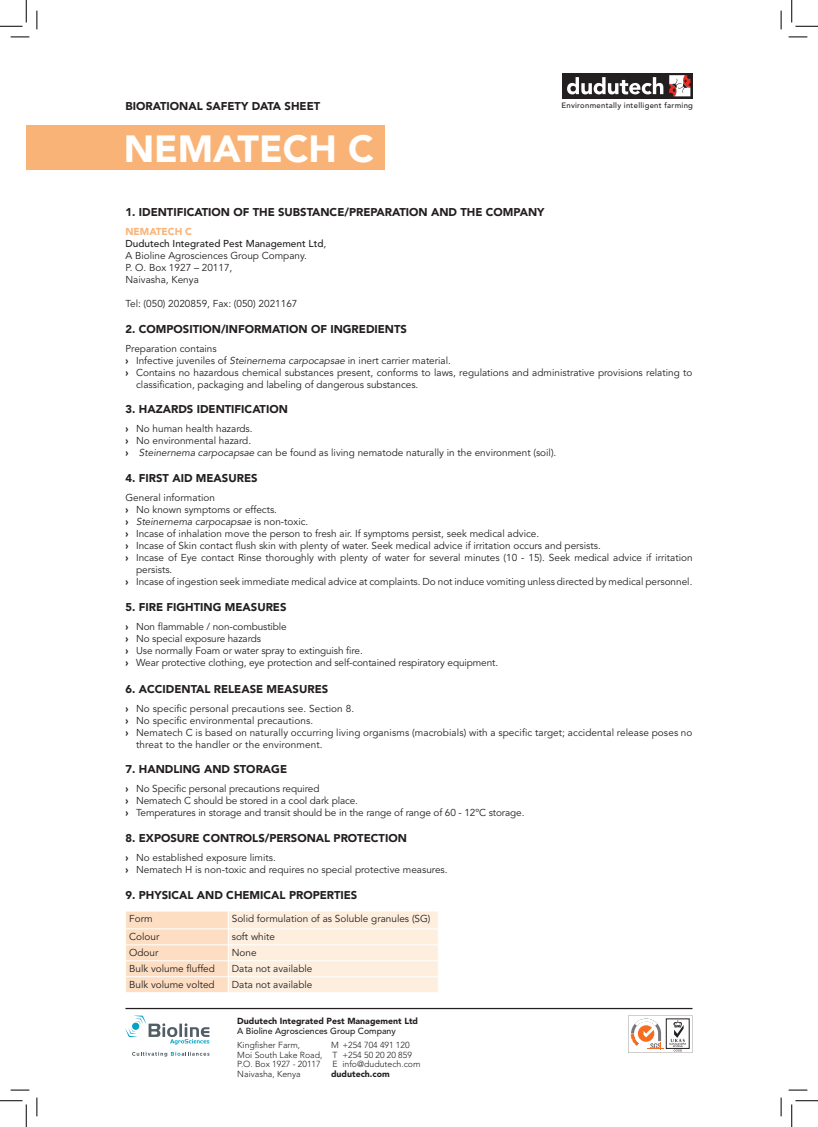
<style>
.page{position:relative;width:818px;height:1127px;background:#fff}
.page>*{position:absolute;margin:0;border:0;box-sizing:border-box;transform-origin:0 0}
.Product_Name{font:900 37.5px "Avenir LT Std";color:#fff}
.Content_Headers{font:900 11.25px "Avenir LT Std";color:#231f20}
.Content_Body{font:10px/12px "Avenir LT Std";color:#231f20}
.Content_Body-2{font:500 10px "Avenir LT Std";color:#231f20}
.t1{font:italic 10px "Avenir LT Std";color:#231f20}
.Content_Body-3{font:900 10px "Avenir LT Std";color:#fab377}
.t2{font:300 8.75px/9.8px "Avenir LT Std";color:#231f20}
.t3{font:900 8.75px "Avenir LT Std";color:#231f20}
.t4{font:500 8.75px "Avenir LT Std";color:#231f20}
.t5{font:500 7.75px "Avenir LT Std";letter-spacing:.035em;color:#231f20}
.s1{font-weight:400}
.s2{font-weight:900}
.s3{font-style:italic}
.s4{font-weight:900;font-style:normal}
.s5{font-style:normal}
</style>
<div class="page">
<div style="left:562px;top:73px;width:130px;height:25px;background:#231f20"></div>
<svg style="left:567px;top:77px;width:96px;height:17px"></svg>
<svg style="left:669px;top:75px;width:21px;height:21px"></svg>
<hr style="left:125px;top:1007px;width:567px;height:1px;background:#231f20">
<svg style="left:628px;top:1015px;width:64px;height:37px"></svg>
<svg style="left:125px;top:1015px;width:84px;height:29px"></svg>
<div style="left:132px;top:1022px;width:7px;height:7px;background:#00a2c5;border-radius:50%"></div>
<svg style="left:132px;top:1051px;width:77px;height:5px"></svg>
<svg style="left:126px;top:911px;width:312px;height:81px"></svg>
<div style="left:26px;top:125px;width:359px;height:45px;background:#fab377"></div>
<svg style="left:11px;top:36px;width:18px;height:2px"></svg>
<svg style="left:788px;top:36px;width:19px;height:2px"></svg>
<svg style="left:11px;top:1089px;width:18px;height:1px"></svg>
<svg style="left:788px;top:1089px;width:19px;height:1px"></svg>
<svg style="left:36px;top:11px;width:2px;height:18px"></svg>
<svg style="left:36px;top:1097px;width:2px;height:18px"></svg>
<svg style="left:780px;top:11px;width:2px;height:18px"></svg>
<svg style="left:780px;top:1097px;width:2px;height:18px"></svg>
<svg style="left:0;top:0;width:27px;height:27px"></svg>
<svg style="left:0;top:1100px;width:27px;height:26px"></svg>
<svg style="left:791px;top:0;width:27px;height:27px"></svg>
<svg style="left:791px;top:1100px;width:27px;height:26px"></svg>
<p class="Content_Headers" style="left:125px;top:99px;width:196px">BIORATIONAL SAFETY DATA SHEET</p>
<p class="t5" style="left:561px;top:101px;width:133px">Environmentally intelligent farming</p>
<p class="Product_Name" style="left:124px;top:126px;width:252px">NEMATECH C</p>
<p class="Content_Headers" style="left:125px;top:205px;width:420px">1. IDENTIFICATION OF THE SUBSTANCE/PREPARATION AND THE COMPANY</p>
<p class="Content_Body-3" style="left:125px;top:225px;width:68px">NEMATECH C</p>
<p class="Content_Body-2" style="left:125px;top:238px;width:202px">Dudutech Integrated Pest Management Ltd<span class="s1">,</span></p>
<p class="Content_Body" style="left:125px;top:250px;width:183px">A Bioline Agrosciences Group Company.</p>
<p class="Content_Body" style="left:125px;top:262px;width:108px">P. O. Box 1927 – 20117,</p>
<p class="Content_Body" style="left:125px;top:274px;width:75px">Naivasha, Kenya</p>
<p class="Content_Body" style="left:125px;top:298px;width:173px">Tel: (050) 2020859, Fax: (050) 2021167</p>
<p class="Content_Headers" style="left:125px;top:322px;width:283px">2. COMPOSITION/INFORMATION OF INGREDIENTS</p>
<p class="Content_Body" style="left:125px;top:342px;width:93px">Preparation contains</p>
<p class="Content_Body" style="left:125px;top:354px;width:327px"><span class="s2">›</span> Infective juveniles of <span class="s3">Steinernema carpocapsae</span> in inert carrier material.</p>
<p class="Content_Body" style="left:136px;top:366px;width:558px;text-indent:-11px"><span class="s2">›</span> Contains no hazardous chemical substances present, conforms to laws, regulations and administrative provisions relating to classification, packaging and labeling of dangerous substances.</p>
<p class="Content_Headers" style="left:125px;top:402px;width:164px">3. HAZARDS IDENTIFICATION</p>
<p class="Content_Body" style="left:125px;top:423px;width:129px"><span class="s2">›</span> No human health hazards.</p>
<p class="Content_Body" style="left:125px;top:435px;width:127px"><span class="s2">›</span> No environmental hazard.</p>
<p class="Content_Body" style="left:125px;top:447px;width:432px"><span class="s2">›</span> <span class="s3">Steinernema carpocapsae</span> can be found as living nematode naturally in the environment (soil).</p>
<p class="Content_Headers" style="left:125px;top:471px;width:134px">4. FIRST AID MEASURES</p>
<p class="Content_Body" style="left:125px;top:491px;width:91px">General information</p>
<p class="Content_Body" style="left:125px;top:503px;width:153px"><span class="s2">›</span> No known symptoms or effects.</p>
<p class="t1" style="left:125px;top:515px;width:184px"><span class="s4">›</span> Steinernema carpocapsae <span class="s5">is non-toxic.</span></p>
<p class="Content_Body" style="left:125px;top:527px;width:415px"><span class="s2">›</span> Incase of inhalation move the person to fresh air. If symptoms persist, seek medical advice.</p>
<p class="Content_Body" style="left:125px;top:539px;width:477px"><span class="s2">›</span> Incase of Skin contact flush skin with plenty of water. Seek medical advice if irritation occurs and persists.</p>
<p class="Content_Body" style="left:136px;top:551px;width:558px;text-indent:-11px"><span class="s2">›</span> Incase of Eye contact Rinse thoroughly with plenty of water for several minutes (10 - 15). Seek medical advice if irritation persists.</p>
<p class="Content_Body" style="left:125px;top:575px;width:568px"><span class="s2">›</span> Incase of ingestion seek immediate medical advice at complaints. Do not induce vomiting unless directed by medical personnel.</p>
<p class="Content_Headers" style="left:125px;top:599px;width:163px">5. FIRE FIGHTING MEASURES</p>
<p class="Content_Body" style="left:125px;top:620px;width:163px"><span class="s2">›</span> Non flammable / non-combustible</p>
<p class="Content_Body" style="left:125px;top:632px;width:137px"><span class="s2">›</span> No special exposure hazards</p>
<p class="Content_Body" style="left:125px;top:644px;width:239px"><span class="s2">›</span> Use normally Foam or water spray to extinguish fire.</p>
<p class="Content_Body" style="left:125px;top:656px;width:374px"><span class="s2">›</span> Wear protective clothing, eye protection and self-contained respiratory equipment.</p>
<p class="Content_Headers" style="left:125px;top:681px;width:204px">6. ACCIDENTAL RELEASE MEASURES</p>
<p class="Content_Body" style="left:125px;top:702px;width:230px"><span class="s2">›</span> No specific personal precautions see. Section 8.</p>
<p class="Content_Body" style="left:125px;top:714px;width:189px"><span class="s2">›</span> No specific environmental precautions.</p>
<p class="Content_Body" style="left:136px;top:726px;width:558px;text-indent:-11px"><span class="s2">›</span> Nematech C is based on naturally occurring living organisms (macrobials) with a specific target; accidental release poses no threat to the handler or the environment.</p>
<p class="Content_Headers" style="left:125px;top:762px;width:163px">7. HANDLING AND STORAGE</p>
<p class="Content_Body" style="left:125px;top:783px;width:195px"><span class="s2">›</span> No Specific personal precautions required</p>
<p class="Content_Body" style="left:125px;top:795px;width:234px"><span class="s2">›</span> Nematech C should be stored in a cool dark place.</p>
<p class="Content_Body" style="left:125px;top:807px;width:401px"><span class="s2">›</span> Temperatures in storage and transit should be in the range of range of 60 - 12ºC storage.</p>
<p class="Content_Headers" style="left:125px;top:831px;width:283px">8. EXPOSURE CONTROLS/PERSONAL PROTECTION</p>
<p class="Content_Body" style="left:125px;top:851px;width:152px"><span class="s2">›</span> No established exposure limits.</p>
<p class="Content_Body" style="left:125px;top:863px;width:324px"><span class="s2">›</span> Nematech H is non-toxic and requires no special protective measures.</p>
<p class="Content_Headers" style="left:125px;top:887px;width:233px">9. PHYSICAL AND CHEMICAL PROPERTIES</p>
<p class="Content_Body" style="left:129px;top:912px;width:25px">Form</p>
<p class="Content_Body" style="left:232px;top:912px;width:200px">Solid formulation of as Soluble granules (SG)</p>
<p class="Content_Body" style="left:129px;top:930px;width:32px">Colour</p>
<p class="Content_Body" style="left:232px;top:930px;width:45px">soft white</p>
<p class="Content_Body" style="left:129px;top:946px;width:31px">Odour</p>
<p class="Content_Body" style="left:232px;top:946px;width:26px">None</p>
<p class="Content_Body" style="left:129px;top:962px;width:87px">Bulk volume fluffed</p>
<p class="Content_Body" style="left:232px;top:962px;width:82px">Data not available</p>
<p class="Content_Body" style="left:129px;top:978px;width:87px">Bulk volume volted</p>
<p class="Content_Body" style="left:232px;top:978px;width:82px">Data not available</p>
<p class="t3" style="left:237px;top:1015px;width:182px">Dudutech Integrated Pest Management Ltd</p>
<p class="t4" style="left:237px;top:1025px;width:160px">A Bioline Agrosciences Group Company</p>
<p class="t2" style="left:237px;top:1039px;width:64px">Kingfisher Farm,</p>
<p class="t2" style="left:237px;top:1039px;width:176px;text-indent:94px">M +254 704 491 120<br>Moi South Lake Road, T +254 50 20 20 859<br>P.O. Box 1927 - 20117</p>
<p class="t2" style="left:332px;top:1059px;width:89px">E info@dudutech.com</p>
<p class="t2" style="left:237px;top:1068px;width:65px">Naivasha, Kenya</p>
<p class="t3" style="left:331px;top:1068px;width:60px">dudutech.com</p>
</div>
